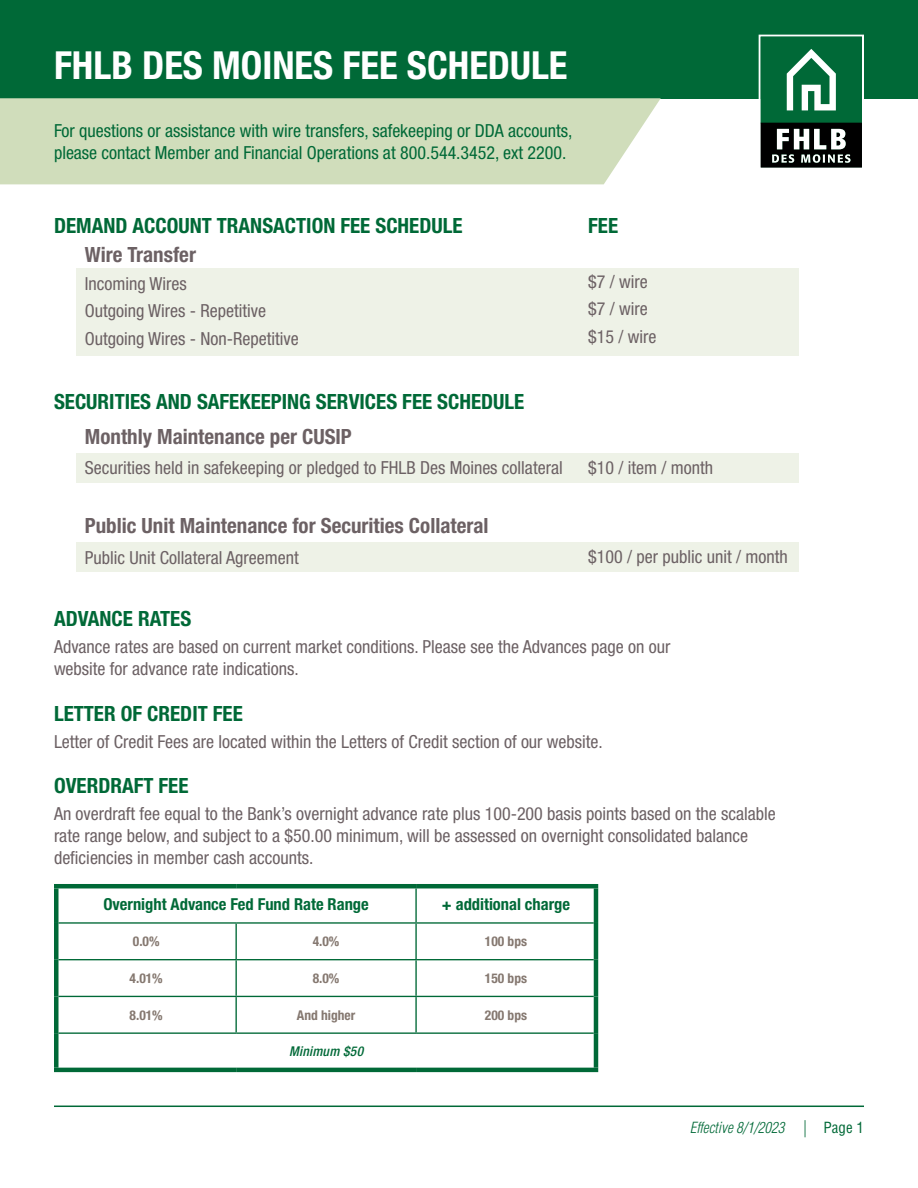
<style>
.page{position:relative;width:918px;height:1188px;background:#fff}
.page>*{position:absolute;margin:0;border:0;box-sizing:border-box;transform-origin:0 0}
.t1{font:700 condensed 38.7px "Helvetica Neue LT Std";color:#fff}
.t2{font:700 condensed 21px "Helvetica Neue LT Std";color:#006937}
.t3{font:700 condensed 21px "Helvetica Neue LT Std";color:#6c6164}
.t4{font:condensed 18px/27.6px "Helvetica Neue LT Std";color:#6c6164}
.t5{font:condensed 18px/21.6px "Helvetica Neue LT Std";color:#006937}
.t6{font:700 condensed 16.5px "Helvetica Neue LT Std";color:#006937}
.t7{font:italic 300 condensed 15px "Helvetica LT Std";color:#006937}
.t8{font:700 condensed 13.5px "Helvetica Neue LT Std";color:#857870}
.t9{font:italic 500 condensed 13.5px "Helvetica Neue LT Std";letter-spacing:.02em;color:#006937}
.s1{font-weight:400;font-style:normal}
</style>
<div class="page">
<div style="left:77px;top:454px;width:722px;height:29px;background:#eef2e7"></div>
<div style="left:77px;top:542px;width:722px;height:30px;background:#eef2e7"></div>
<div style="left:77px;top:268px;width:722px;height:87px;background:#eef2e7"></div>
<div style="left:0;top:0;width:918px;height:98px;background:#006937"></div>
<div style="left:0;top:98px;width:661px;height:86px;background:#d0ddbb"></div>
<svg style="left:759px;top:35px;width:105px;height:133px"></svg>
<hr style="left:54px;top:1106px;width:810px;height:1px;background:#006937">
<hr style="left:415px;top:888px;width:2px;height:34px;background:#006937">
<hr style="left:58px;top:922px;width:178px;height:2px;background:#006937">
<hr style="left:236px;top:922px;width:180px;height:2px;background:#006937">
<hr style="left:235px;top:924px;width:2px;height:35px;background:#006937">
<hr style="left:416px;top:922px;width:178px;height:2px;background:#006937">
<hr style="left:415px;top:924px;width:2px;height:35px;background:#006937">
<hr style="left:58px;top:959px;width:178px;height:1px;background:#006937">
<hr style="left:236px;top:959px;width:180px;height:1px;background:#006937">
<hr style="left:235px;top:960px;width:2px;height:36px;background:#006937">
<hr style="left:416px;top:959px;width:178px;height:1px;background:#006937">
<hr style="left:415px;top:960px;width:2px;height:36px;background:#006937">
<hr style="left:58px;top:996px;width:178px;height:1px;background:#006937">
<hr style="left:236px;top:996px;width:180px;height:1px;background:#006937">
<hr style="left:235px;top:997px;width:2px;height:35px;background:#006937">
<hr style="left:416px;top:996px;width:178px;height:1px;background:#006937">
<hr style="left:415px;top:997px;width:2px;height:35px;background:#006937">
<hr style="left:58px;top:1032px;width:178px;height:2px;background:#006937">
<hr style="left:236px;top:1032px;width:180px;height:2px;background:#006937">
<hr style="left:416px;top:1032px;width:178px;height:2px;background:#006937">
<hr style="left:54px;top:884px;width:182px;height:4px;background:#006937">
<hr style="left:54px;top:888px;width:4px;height:35px;background:#006937">
<hr style="left:236px;top:884px;width:180px;height:4px;background:#006937">
<hr style="left:416px;top:884px;width:182px;height:4px;background:#006937">
<hr style="left:594px;top:888px;width:4px;height:35px;background:#006937">
<hr style="left:54px;top:923px;width:4px;height:37px;background:#006937">
<hr style="left:594px;top:923px;width:4px;height:37px;background:#006937">
<hr style="left:54px;top:960px;width:4px;height:36px;background:#006937">
<hr style="left:594px;top:960px;width:4px;height:36px;background:#006937">
<hr style="left:54px;top:996px;width:4px;height:37px;background:#006937">
<hr style="left:594px;top:996px;width:4px;height:37px;background:#006937">
<hr style="left:54px;top:1033px;width:4px;height:35px;background:#006937">
<hr style="left:594px;top:1033px;width:4px;height:35px;background:#006937">
<hr style="left:54px;top:1068px;width:182px;height:4px;background:#006937">
<hr style="left:236px;top:1068px;width:180px;height:4px;background:#006937">
<hr style="left:416px;top:1068px;width:182px;height:4px;background:#006937">
<h1 class="t1" style="left:54px;top:41px;width:515px">FHLB DES MOINES FEE SCHEDULE</h1>
<p class="t5" style="left:54px;top:120px;width:520px">For questions or assistance with wire transfers, safekeeping or DDA accounts, please contact Member and Financial Operations at 800.544.3452, ext 2200.</p>
<p class="t2" style="left:54px;top:213px;width:410px">DEMAND ACCOUNT TRANSACTION FEE SCHEDULE</p>
<p class="t2" style="left:588px;top:213px;width:31px">FEE</p>
<p class="t3" style="left:85px;top:242px;width:113px">Wire Transfer</p>
<p class="t4" style="left:85px;top:270px;width:215px">Incoming Wires<br>Outgoing Wires - Repetitive<br>Outgoing Wires - Non-Repetitive</p>
<p class="t4" style="left:588px;top:267px;width:70px">$7 / wire $7 / wire $15 / wire</p>
<p class="t2" style="left:54px;top:389px;width:472px">SECURITIES AND SAFEKEEPING SERVICES FEE SCHEDULE</p>
<p class="t3" style="left:85px;top:424px;width:268px">Monthly Maintenance per CUSIP</p>
<p class="t4" style="left:85px;top:454px;width:479px">Securities held in safekeeping or pledged to FHLB Des Moines collateral</p>
<p class="t3" style="left:85px;top:513px;width:405px">Public Unit Maintenance for Securities Collateral</p>
<p class="t4" style="left:85px;top:544px;width:215px">Public Unit Collateral Agreement</p>
<p class="t4" style="left:588px;top:454px;width:126px">$10 / item / month</p>
<p class="t4" style="left:588px;top:542px;width:201px">$100 / per public unit / month</p>
<p class="t2" style="left:54px;top:606px;width:139px">ADVANCE RATES</p>
<p class="t4" style="left:54px;top:636px;width:618px;line-height:21.6px">Advance rates are based on current market conditions. Please see the Advances page on our website for advance rate indications.</p>
<p class="t2" style="left:54px;top:701px;width:190px">LETTER OF CREDIT FEE</p>
<p class="t4" style="left:54px;top:728px;width:550px">Letter of Credit Fees are located within the Letters of Credit section of our website.</p>
<p class="t2" style="left:54px;top:773px;width:136px">OVERDRAFT FEE</p>
<p class="t4" style="left:54px;top:803px;width:723px;line-height:21.6px">An overdraft fee equal to the Bank’s overnight advance rate plus 100-200 basis points based on the scalable rate range below, and subject to a $50.00 minimum, will be assessed on overnight consolidated balance deficiencies in member cash accounts.</p>
<p class="t6" style="left:103px;top:895px;width:267px">Overnight Advance Fed Fund Rate Range</p>
<p class="t6" style="left:442px;top:895px;width:130px">+ additional charge</p>
<p class="t8" style="left:133px;top:933px;width:28px">0.0%</p>
<p class="t8" style="left:313px;top:933px;width:28px">4.0%</p>
<p class="t8" style="left:485px;top:933px;width:44px">100 bps</p>
<p class="t8" style="left:130px;top:970px;width:35px">4.01%</p>
<p class="t8" style="left:313px;top:970px;width:28px">8.0%</p>
<p class="t8" style="left:485px;top:970px;width:44px">150 bps</p>
<p class="t8" style="left:130px;top:1007px;width:35px">8.01%</p>
<p class="t8" style="left:297px;top:1007px;width:60px">And higher</p>
<p class="t8" style="left:485px;top:1007px;width:44px">200 bps</p>
<p class="t9" style="left:289px;top:1044px;width:76px">Minimum $50</p>
<p class="t7" style="left:690px;top:1118px;width:176px">Effective 8/1/2023 | <span class="s1">Page 1</span></p>
</div>
